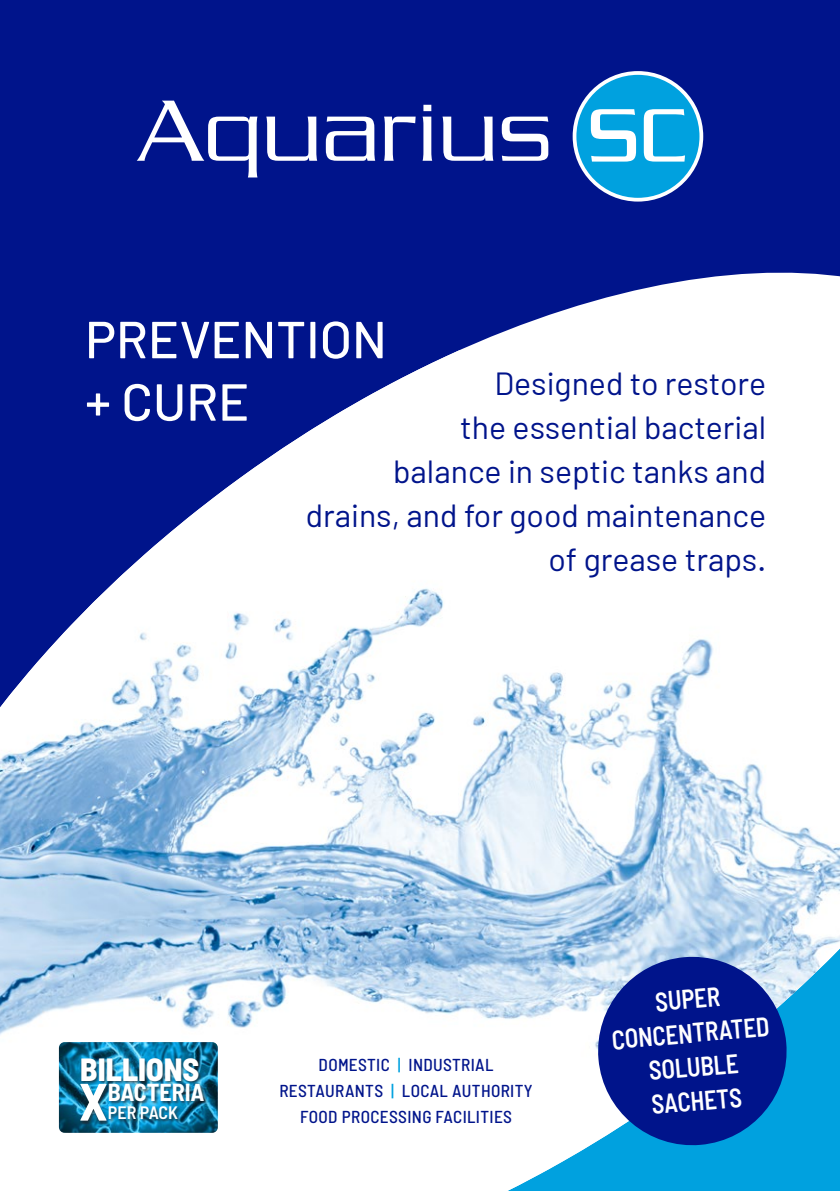
<style>
.page{position:relative;width:840px;height:1191px;background:#fff}
.page>*{position:absolute;margin:0;border:0;box-sizing:border-box;transform-origin:0 0}
.t1{font:500 52px "Barlow";color:#fff}
.t2{font:32px/44px "Barlow";color:#00148b;text-align:right}
.t3{font:800 semi-condensed 32px "Barlow";color:#fff}
.t4{font:600 semi-condensed 27px "Barlow";color:#fff;scale:.91 1}
.t5{font:700 semi-condensed 24px "Barlow";color:#fff}
.t6{font:600 semi-condensed 18px "Barlow";color:#fff}
.t7{font:500 semi-condensed 17.2px "Barlow";letter-spacing:.02em;color:#00148b}
.s1{font-size:52.6px}
.s2{color:#00a1df}
</style>
<div class="page">
<div style="left:0;top:0;width:839px;height:1191px;background:#00148b"></div>
<svg style="left:572px;top:71px;width:130px;height:131px"></svg>
<svg style="left:137px;top:101px;width:120px;height:76px"></svg>
<svg style="left:266px;top:117px;width:51px;height:44px"></svg>
<svg style="left:325px;top:117px;width:50px;height:44px"></svg>
<svg style="left:384px;top:117px;width:31px;height:44px"></svg>
<svg style="left:422px;top:105px;width:10px;height:56px"></svg>
<svg style="left:442px;top:117px;width:51px;height:44px"></svg>
<svg style="left:501px;top:117px;width:47px;height:44px"></svg>
<div style="left:576px;top:75px;width:123px;height:123px;background:#00a1df;border-radius:50%"></div>
<svg style="left:590px;top:109px;width:45px;height:53px"></svg>
<svg style="left:643px;top:109px;width:41px;height:53px"></svg>
<svg style="left:460px;top:272px;width:379px;height:78px;fill:#fff"></svg>
<img style="left:0;top:350px;width:839px;height:841px">
<svg style="left:593px;top:952px;width:197px;height:197px"></svg>
<img style="left:59px;top:1042px;width:159px;height:90px">
<div style="left:80px;top:1058px;width:128px;height:67px;background:#231f20;opacity:.7"></div>
<p class="t1" style="left:85px;top:307px;width:303px">PREVENTION</p>
<p class="t1" style="left:85px;top:370px;width:166px">+ CURE</p>
<p class="t2" style="left:306px;top:360px;width:461px">Designed to restore<br>the essential bacterial<br>balance in septic tanks and drains, and for good maintenance of grease traps.</p>
<p class="t3" style="left:80px;top:1049px;width:121px">BILLIONS</p>
<p class="t5" style="left:79px;top:1077px;width:127px"><span class="s1">X</span>BACTERIA</p>
<p class="t6" style="left:108px;top:1101px;width:72px">PER PACK</p>
<p class="t7" style="left:318px;top:1054px;width:176px">DOMESTIC <span class="s2">|</span> INDUSTRIAL</p>
<p class="t7" style="left:279px;top:1080px;width:255px">RESTAURANTS <span class="s2">|</span> LOCAL AUTHORITY</p>
<p class="t7" style="left:300px;top:1106px;width:213px">FOOD PROCESSING FACILITIES</p>
<p class="t4" style="left:653px;top:985px;width:73px;rotate:-5deg">SUPER</p>
<p class="t4" style="left:610px;top:1023px;width:175px;rotate:-5deg">CONCENTRATED</p>
<p class="t4" style="left:647px;top:1054px;width:100px;rotate:-5deg">SOLUBLE</p>
<p class="t4" style="left:649px;top:1088px;width:101px;rotate:-5deg">SACHETS</p>
</div>
